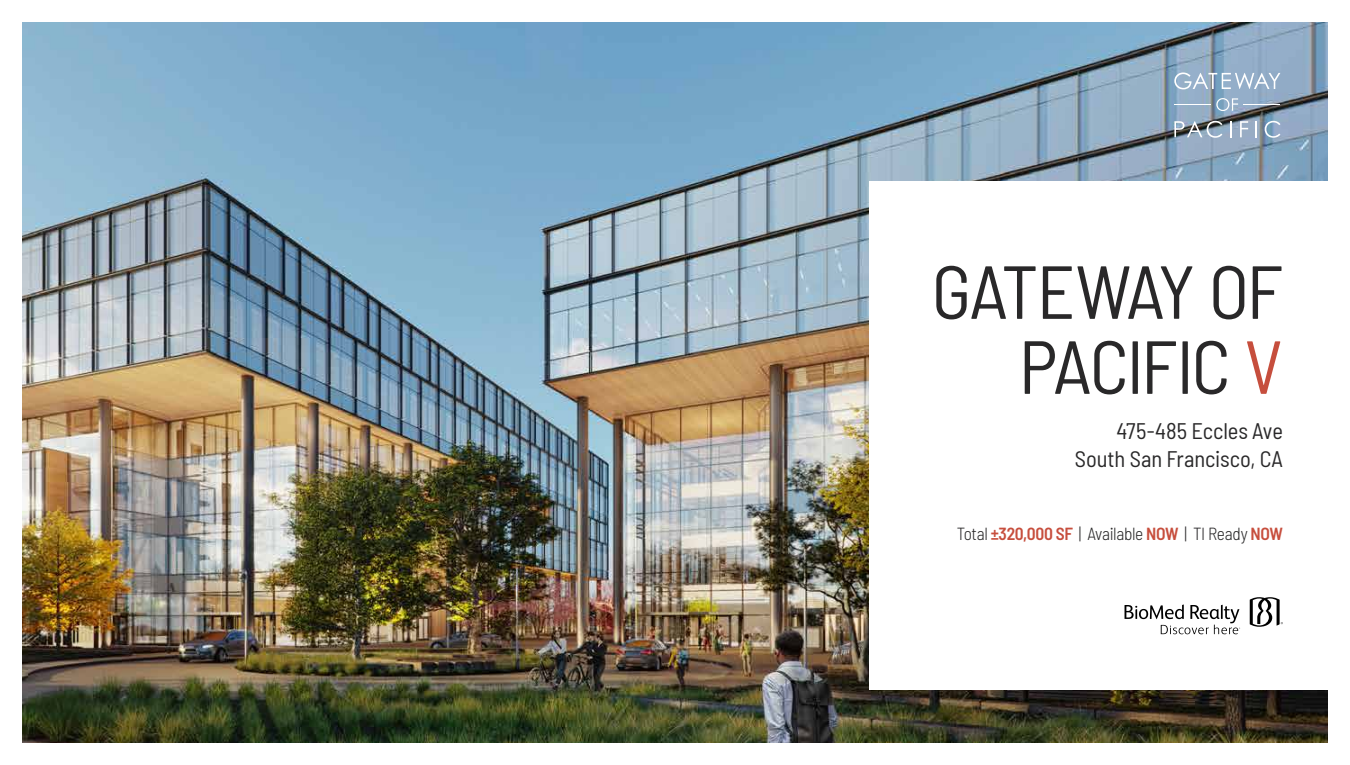
<style>
.page{position:relative;width:1350px;height:765px;background:#fff}
.page>*{position:absolute;margin:0;border:0;box-sizing:border-box;transform-origin:0 0}
.t1{font:semi-condensed 75px/75px "Barlow";letter-spacing:-.035em;color:#292829;text-align:right}
.t2{font:semi-condensed 22.5px/28.8px "Barlow";letter-spacing:-.005em;color:#292829;text-align:right}
.t3{font:300 semi-condensed 17.5px "Barlow";letter-spacing:-.02em;color:#292829}
.s1{color:#c64e3d}
.s2{font-weight:600;color:#c74e3d}
</style>
<div class="page">
<img style="left:22px;top:22px;width:1306px;height:720px">
<div style="left:869px;top:181px;width:460px;height:509px;background:#fff"></div>
<svg style="left:1174px;top:72px;width:106px;height:17px;background:#aabfd3"></svg>
<svg style="left:1174px;top:121px;width:48px;height:17px"></svg>
<svg style="left:1230px;top:121px;width:2px;height:16px"></svg>
<svg style="left:1240px;top:121px;width:8px;height:16px"></svg>
<svg style="left:1255px;top:121px;width:2px;height:16px"></svg>
<svg style="left:1265px;top:121px;width:15px;height:17px"></svg>
<svg style="left:1216px;top:98px;width:22px;height:13px"></svg>
<hr style="left:1174px;top:104px;width:37px;height:1px;background:#fff">
<hr style="left:1244px;top:104px;width:36px;height:1px;background:#fff">
<svg style="left:1125px;top:597px;width:158px;height:37px"></svg>
<h1 class="t1" style="left:932px;top:249px;width:353px">GATEWAY OF<br>PACIFIC <span class="s1">V</span></h1>
<p class="t2" style="left:1075px;top:415px;width:210px">475-485 Eccles Ave<br>South San Francisco, CA</p>
<p class="t3" style="left:957px;top:521px;width:328px">Total <span class="s2">±320,000 SF</span> | Available <span class="s2">NOW</span> | TI Ready <span class="s2">NOW</span></p>
</div>
